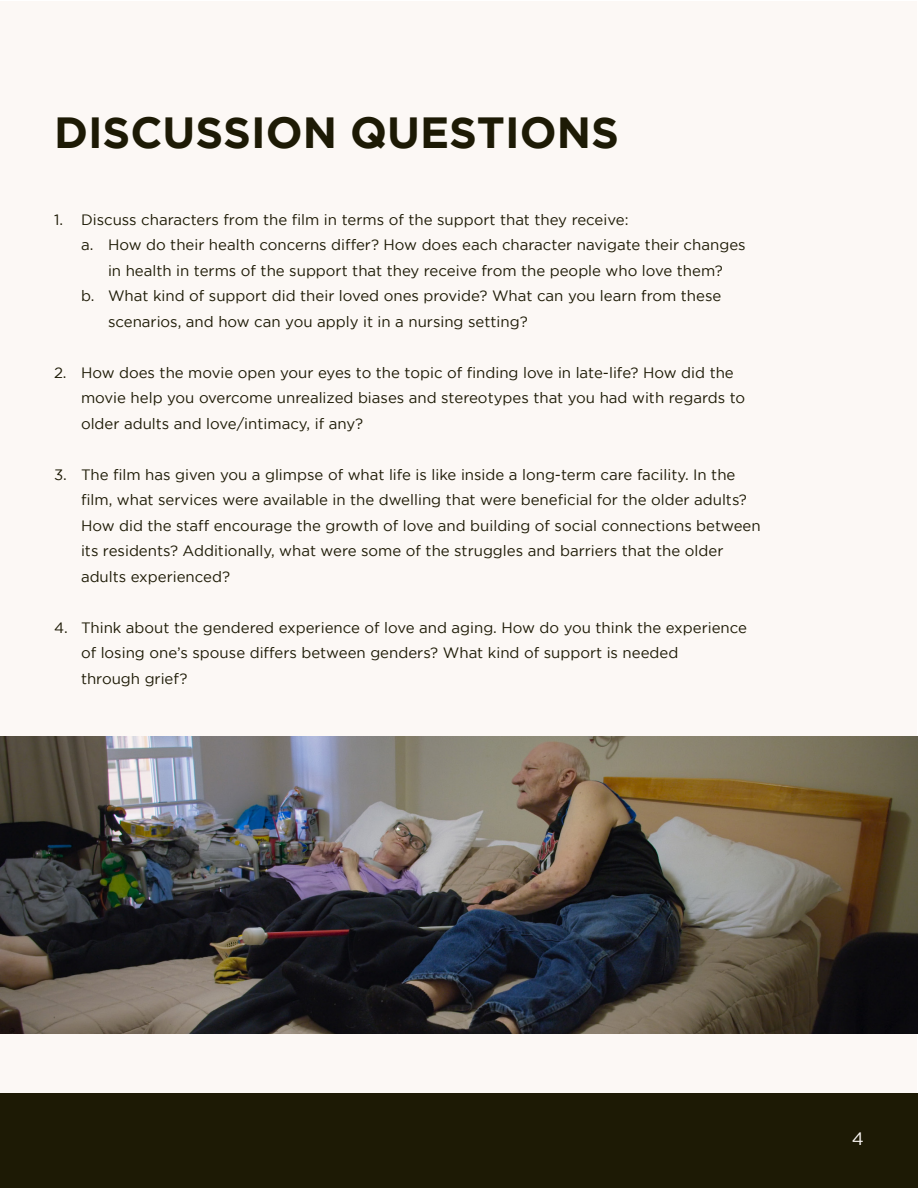
<style>
.page{position:relative;width:918px;height:1188px;background:#fff}
.page>*{position:absolute;margin:0;border:0;box-sizing:border-box;transform-origin:0 0}
.t1{font:700 43.5px "Gotham";color:#1d1a05}
.t2{font:18px "Gotham";color:#fcf8f5}
.t3{font:15px/25.5px "Gotham";color:#1d1a05}
</style>
<div class="page">
<div style="left:1px;top:1px;width:916px;height:1187px;background:#fcf8f5"></div>
<div style="left:1px;top:1094px;width:917px;height:94px;background:#1d1a05"></div>
<img style="left:0;top:737px;width:918px;height:296px">
<h1 class="t1" style="left:54px;top:108px;width:566px">DISCUSSION QUESTIONS</h1>
<p class="t3" style="left:54px;top:207px;width:576px">1. Discuss characters from the film in terms of the support that they receive:</p>
<p class="t3" style="left:81px;top:232px;width:666px">a. How do their health concerns differ? How does each character navigate their changes</p>
<p class="t3" style="left:108px;top:258px;width:616px">in health in terms of the support that they receive from the people who love them?</p>
<p class="t3" style="left:81px;top:283px;width:642px">b. What kind of support did their loved ones provide? What can you learn from these</p>
<p class="t3" style="left:108px;top:309px;width:421px">scenarios, and how can you apply it in a nursing setting?</p>
<p class="t3" style="left:81px;top:360px;width:666px;text-indent:-27px">2. How does the movie open your eyes to the topic of finding love in late-life? How did the movie help you overcome unrealized biases and stereotypes that you had with regards to older adults and love/intimacy, if any?</p>
<p class="t3" style="left:81px;top:462px;width:681px;text-indent:-27px">3. The film has given you a glimpse of what life is like inside a long-term care facility. In the film, what services were available in the dwelling that were beneficial for the older adults?<br>How did the staff encourage the growth of love and building of social connections between its residents? Additionally, what were some of the struggles and barriers that the older adults experienced?</p>
<p class="t3" style="left:81px;top:615px;width:668px;text-indent:-27px">4. Think about the gendered experience of love and aging. How do you think the experience of losing one’s spouse differs between genders? What kind of support is needed<br>through grief?</p>
<p class="t2" style="left:852px;top:1128px;width:14px">4</p>
</div>
